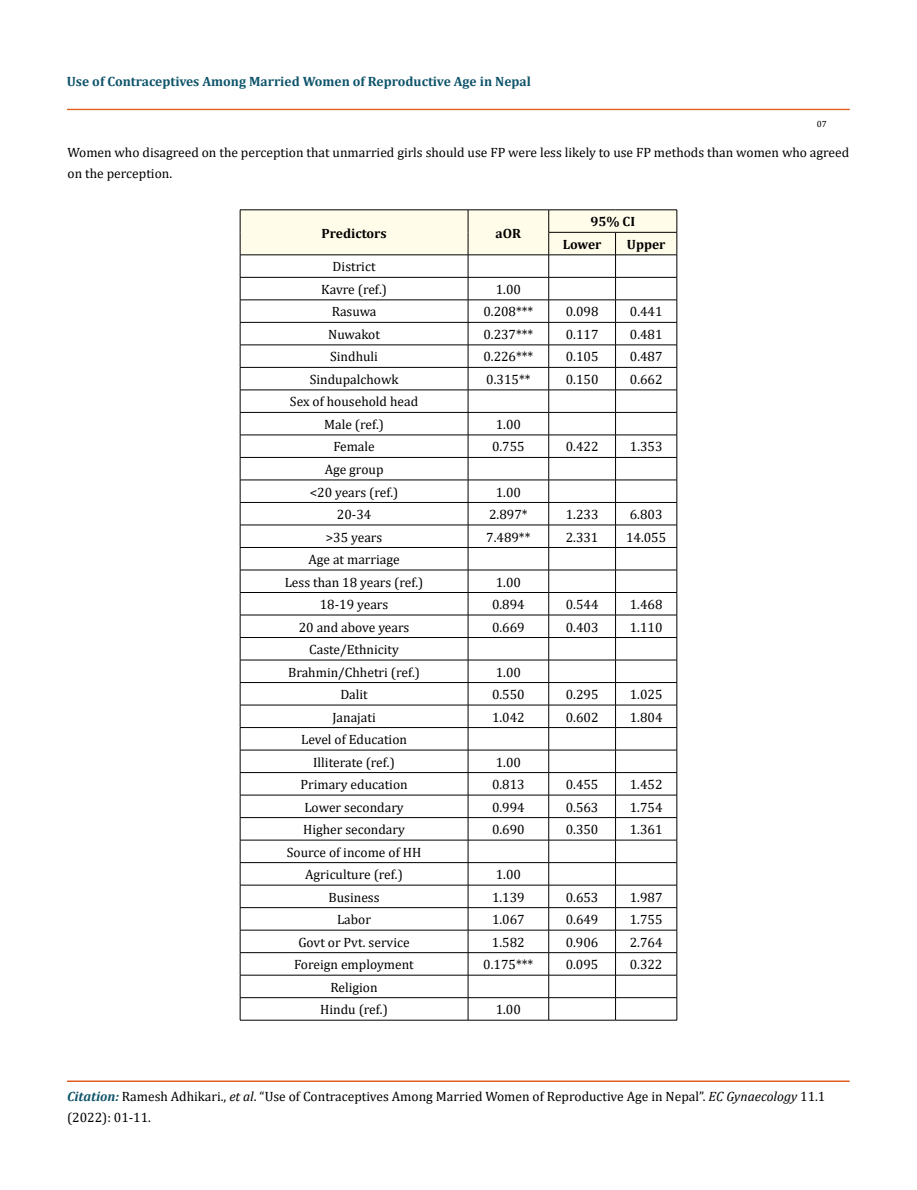
<style>
.page{position:relative;width:917px;height:1190px;background:#fff}
.page>*{position:absolute;margin:0;border:0;box-sizing:border-box;transform-origin:0 0}
.t1{font:13.5px/22.5px "Cambria";color:#000;text-align:center}
.t2{font:700 13.5px "Cambria";color:#0e546a}
.t3{font:700 13.5px/22.5px "Cambria";color:#000}
.t4{font:9px "Cambria";color:#000}
.s1{font-weight:700;font-style:italic;color:#0e546a}
.s2{font-style:italic}
</style>
<div class="page">
<div style="left:67px;top:109px;width:782px;height:1px;border:1px solid #e05d1a"></div>
<div style="left:67px;top:1081px;width:782px;height:1px;border:1px solid #e05d1a"></div>
<hr style="left:240px;top:209px;width:228px;height:1px;background:#000">
<hr style="left:468px;top:209px;width:80px;height:1px;background:#000">
<hr style="left:548px;top:209px;width:67px;height:1px;background:#000">
<hr style="left:615px;top:209px;width:62px;height:1px;background:#000">
<svg style="left:240px;top:210px;width:437px;height:810px"></svg>
<hr style="left:240px;top:1020px;width:228px;height:1px;background:#000">
<hr style="left:468px;top:1020px;width:80px;height:1px;background:#000">
<hr style="left:548px;top:1020px;width:67px;height:1px;background:#000">
<hr style="left:615px;top:1020px;width:62px;height:1px;background:#000">
<p class="t2" style="left:67px;top:72px;width:465px">Use of Contraceptives Among Married Women of Reproductive Age in Nepal</p>
<p class="t4" style="left:816px;top:118px;width:11px">07</p>
<p class="t1" style="left:68px;top:142px;width:783px;line-height:21px;text-align:left">Women who disagreed on the perception that unmarried girls should use FP were less likely to use FP methods than women who agreed on the perception.</p>
<p class="t3" style="left:321px;top:221px;width:66px">Predictors</p>
<p class="t3" style="left:495px;top:221px;width:27px">aOR</p>
<p class="t3" style="left:562px;top:210px;width:74px;text-indent:28px">95% CI<br>Lower</p>
<p class="t3" style="left:627px;top:232px;width:40px">Upper</p>
<p class="t1" style="left:321px;top:255px;width:67px">District<br>Kavre (ref.)</p>
<p class="t1" style="left:496px;top:278px;width:27px">1.00</p>
<p class="t1" style="left:332px;top:300px;width:46px">Rasuwa</p>
<p class="t1" style="left:483px;top:300px;width:51px">0.208***</p>
<p class="t1" style="left:566px;top:300px;width:34px">0.098</p>
<p class="t1" style="left:630px;top:300px;width:34px">0.441</p>
<p class="t1" style="left:328px;top:323px;width:53px">Nuwakot</p>
<p class="t1" style="left:483px;top:323px;width:51px">0.237***</p>
<p class="t1" style="left:566px;top:323px;width:34px">0.117</p>
<p class="t1" style="left:630px;top:323px;width:34px">0.481</p>
<p class="t1" style="left:330px;top:345px;width:49px">Sindhuli</p>
<p class="t1" style="left:483px;top:345px;width:51px">0.226***</p>
<p class="t1" style="left:566px;top:345px;width:34px">0.105</p>
<p class="t1" style="left:630px;top:345px;width:34px">0.487</p>
<p class="t1" style="left:310px;top:368px;width:90px">Sindupalchowk</p>
<p class="t1" style="left:486px;top:368px;width:46px">0.315**</p>
<p class="t1" style="left:566px;top:368px;width:34px">0.150</p>
<p class="t1" style="left:630px;top:368px;width:34px">0.662</p>
<p class="t1" style="left:290px;top:390px;width:130px">Sex of household head<br>Male (ref.)</p>
<p class="t1" style="left:496px;top:413px;width:27px">1.00</p>
<p class="t1" style="left:333px;top:435px;width:43px">Female</p>
<p class="t1" style="left:492px;top:435px;width:34px">0.755</p>
<p class="t1" style="left:565px;top:435px;width:34px">0.422</p>
<p class="t1" style="left:630px;top:435px;width:34px">1.353</p>
<p class="t1" style="left:310px;top:458px;width:90px">Age group<br>&lt;20 years (ref.)</p>
<p class="t1" style="left:496px;top:480px;width:27px">1.00</p>
<p class="t1" style="left:337px;top:503px;width:36px">20-34</p>
<p class="t1" style="left:489px;top:503px;width:40px">2.897*</p>
<p class="t1" style="left:565px;top:503px;width:34px">1.233</p>
<p class="t1" style="left:629px;top:503px;width:34px">6.803</p>
<p class="t1" style="left:326px;top:525px;width:58px">&gt;35 years</p>
<p class="t1" style="left:486px;top:525px;width:46px">7.489**</p>
<p class="t1" style="left:565px;top:525px;width:34px">2.331</p>
<p class="t1" style="left:626px;top:525px;width:42px">14.055</p>
<p class="t1" style="left:285px;top:548px;width:140px">Age at marriage<br>Less than 18 years (ref.)</p>
<p class="t1" style="left:496px;top:570px;width:27px">1.00</p>
<p class="t1" style="left:320px;top:593px;width:70px">18-19 years</p>
<p class="t1" style="left:492px;top:593px;width:34px">0.894</p>
<p class="t1" style="left:565px;top:593px;width:34px">0.544</p>
<p class="t1" style="left:629px;top:593px;width:34px">1.468</p>
<p class="t1" style="left:299px;top:615px;width:112px">20 and above years</p>
<p class="t1" style="left:492px;top:615px;width:34px">0.669</p>
<p class="t1" style="left:565px;top:615px;width:34px">0.403</p>
<p class="t1" style="left:629px;top:615px;width:34px">1.110</p>
<p class="t1" style="left:288px;top:638px;width:133px">Caste/Ethnicity<br>Brahmin/Chhetri (ref.)</p>
<p class="t1" style="left:496px;top:660px;width:27px">1.00</p>
<p class="t1" style="left:340px;top:683px;width:29px">Dalit</p>
<p class="t1" style="left:492px;top:683px;width:34px">0.550</p>
<p class="t1" style="left:565px;top:683px;width:34px">0.295</p>
<p class="t1" style="left:629px;top:683px;width:34px">1.025</p>
<p class="t1" style="left:332px;top:705px;width:45px">Janajati</p>
<p class="t1" style="left:492px;top:705px;width:34px">1.042</p>
<p class="t1" style="left:565px;top:705px;width:34px">0.602</p>
<p class="t1" style="left:629px;top:705px;width:34px">1.804</p>
<p class="t1" style="left:301px;top:728px;width:107px">Level of Education<br>Illiterate (ref.)</p>
<p class="t1" style="left:496px;top:750px;width:27px">1.00</p>
<p class="t1" style="left:300px;top:773px;width:109px">Primary education</p>
<p class="t1" style="left:492px;top:773px;width:34px">0.813</p>
<p class="t1" style="left:565px;top:773px;width:34px">0.455</p>
<p class="t1" style="left:629px;top:773px;width:34px">1.452</p>
<p class="t1" style="left:304px;top:795px;width:101px">Lower secondary</p>
<p class="t1" style="left:492px;top:795px;width:34px">0.994</p>
<p class="t1" style="left:565px;top:795px;width:34px">0.563</p>
<p class="t1" style="left:629px;top:795px;width:34px">1.754</p>
<p class="t1" style="left:303px;top:818px;width:103px">Higher secondary</p>
<p class="t1" style="left:492px;top:818px;width:34px">0.690</p>
<p class="t1" style="left:565px;top:818px;width:34px">0.350</p>
<p class="t1" style="left:629px;top:818px;width:34px">1.361</p>
<p class="t1" style="left:287px;top:840px;width:136px">Source of income of HH<br>Agriculture (ref.)</p>
<p class="t1" style="left:495px;top:863px;width:27px">1.00</p>
<p class="t1" style="left:328px;top:885px;width:52px">Business</p>
<p class="t1" style="left:492px;top:885px;width:34px">1.139</p>
<p class="t1" style="left:565px;top:885px;width:34px">0.653</p>
<p class="t1" style="left:629px;top:885px;width:34px">1.987</p>
<p class="t1" style="left:337px;top:908px;width:35px">Labor</p>
<p class="t1" style="left:492px;top:908px;width:34px">1.067</p>
<p class="t1" style="left:565px;top:908px;width:34px">0.649</p>
<p class="t1" style="left:629px;top:908px;width:34px">1.755</p>
<p class="t1" style="left:298px;top:930px;width:113px">Govt or Pvt. service</p>
<p class="t1" style="left:492px;top:930px;width:34px">1.582</p>
<p class="t1" style="left:565px;top:930px;width:34px">0.906</p>
<p class="t1" style="left:629px;top:930px;width:34px">2.764</p>
<p class="t1" style="left:294px;top:953px;width:121px">Foreign employment</p>
<p class="t1" style="left:483px;top:953px;width:51px">0.175***</p>
<p class="t1" style="left:565px;top:953px;width:34px">0.095</p>
<p class="t1" style="left:629px;top:953px;width:34px">0.322</p>
<p class="t1" style="left:320px;top:975px;width:69px">Religion<br>Hindu (ref.)</p>
<p class="t1" style="left:495px;top:998px;width:27px">1.00</p>
<p class="t1" style="left:67px;top:1086px;width:759px;line-height:21px;text-align:left"><span class="s1">Citation:</span> Ramesh Adhikari., <span class="s2">et al</span>. “Use of Contraceptives Among Married Women of Reproductive Age in Nepal”. <span class="s2">EC Gynaecology</span> 11.1 (2022): 01-11.</p>
</div>
